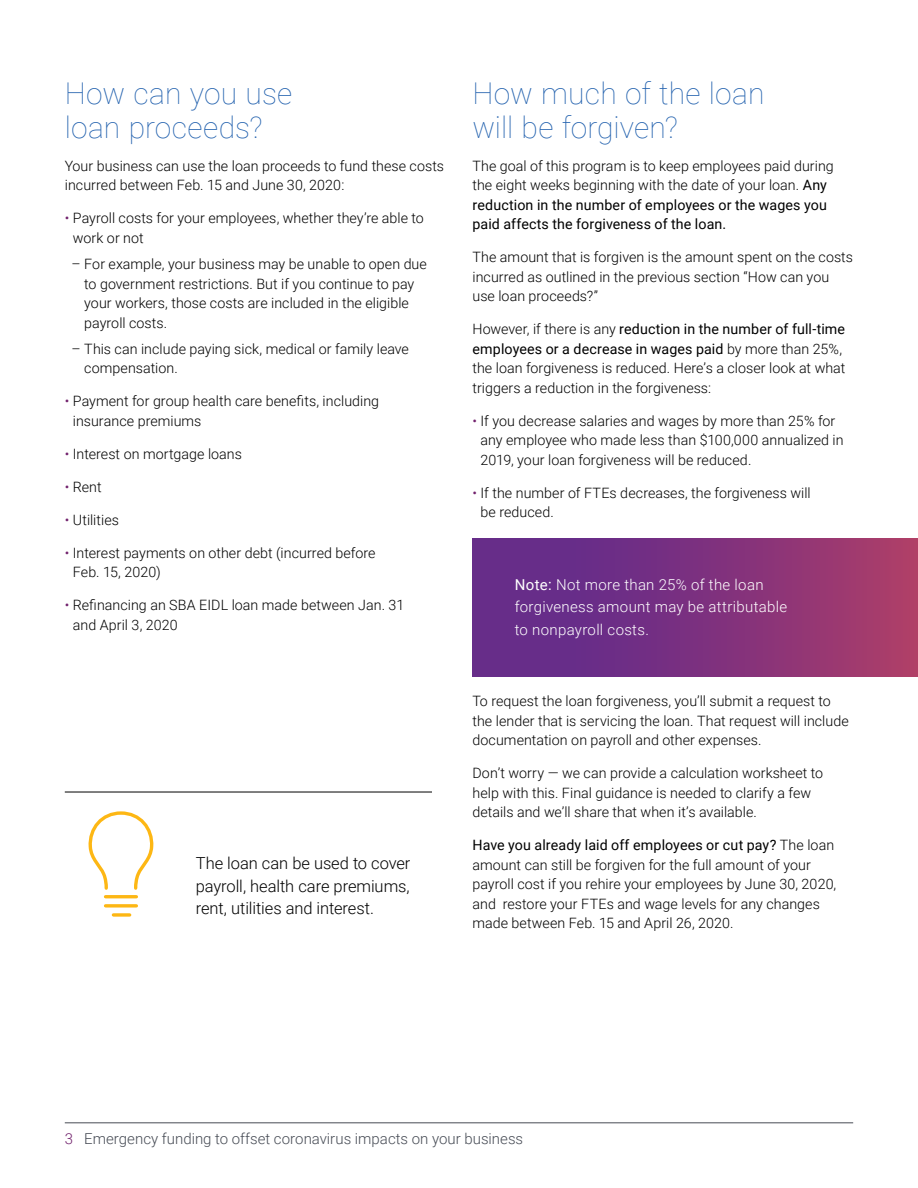
<style>
.page{position:relative;width:918px;height:1188px;background:#fff}
.page>*{position:absolute;margin:0;border:0;box-sizing:border-box;transform-origin:0 0}
.t1{font:100 30px/34.5px "Roboto";letter-spacing:.005em;color:#2261ae}
.t2{font:300 16.5px/22.5px "Roboto";letter-spacing:-.005em;color:#000;text-align:justify}
.t3{font:300 15px/22.5px "Roboto";letter-spacing:.02em;color:#fff}
.t4{font:300 15px "Roboto";color:#474c55}
.t5{font:300 14.25px/19.5px "Roboto";letter-spacing:.005em;color:#000}
.s1{color:#72226d}
.s2{font-weight:400}
</style>
<div class="page">
<hr style="left:65px;top:1122px;width:788px;height:1px;background:#474c55">
<div style="left:472px;top:539px;width:446px;height:137px;background:linear-gradient(to right,#582990,#a83c6b)"></div>
<svg style="left:88px;top:811px;width:66px;height:106px"></svg>
<hr style="left:65px;top:792px;width:367px;height:1px;background:#000">
<h1 class="t1" style="left:65px;top:74px;width:229px">How can you use loan proceeds?</h1>
<p class="t5" style="left:65px;top:156px;width:381px">Your business can use the loan proceeds to fund these costs incurred between Feb. 15 and June 30, 2020:</p>
<p class="t5" style="left:73px;top:208px;width:353px;text-indent:-8px"><span class="s1">•</span> Payroll costs for your employees, whether they’re able to work or not</p>
<p class="t5" style="left:84px;top:254px;width:344px;text-indent:-13px">– For example, your business may be unable to open due to government restrictions. But if you continue to pay your workers, those costs are included in the eligible payroll costs.</p>
<p class="t5" style="left:84px;top:339px;width:326px;text-indent:-13px">– This can include paying sick, medical or family leave compensation.</p>
<p class="t5" style="left:73px;top:391px;width:308px;text-indent:-8px"><span class="s1">•</span> Payment for group health care benefits, including insurance premiums</p>
<p class="t5" style="left:65px;top:444px;width:179px"><span class="s1">•</span> Interest on mortgage loans</p>
<p class="t5" style="left:65px;top:477px;width:38px"><span class="s1">•</span> Rent</p>
<p class="t5" style="left:65px;top:510px;width:56px"><span class="s1">•</span> Utilities</p>
<p class="t5" style="left:73px;top:543px;width:304px;text-indent:-8px"><span class="s1">•</span> Interest payments on other debt (incurred before<br>Feb. 15, 2020)</p>
<p class="t5" style="left:73px;top:595px;width:333px;text-indent:-8px"><span class="s1">•</span> Refinancing an SBA EIDL loan made between Jan. 31 and April 3, 2020</p>
<p class="t2" style="left:196px;top:852px;width:216px">The loan can be used to cover payroll, health care premiums, rent, utilities and interest.</p>
<h1 class="t1" style="left:472px;top:74px;width:293px">How much of the loan will be forgiven?</h1>
<p class="t5" style="left:472px;top:156px;width:363px">The goal of this program is to keep employees paid during the eight weeks beginning with the date of your loan. <span class="s2">Any reduction in the number of employees or the wages you paid affects the forgiveness of the loan.</span></p>
<p class="t5" style="left:472px;top:247px;width:382px">The amount that is forgiven is the amount spent on the costs incurred as outlined in the previous section “How can you use loan proceeds?”</p>
<p class="t5" style="left:472px;top:319px;width:374px">However, if there is any <span class="s2">reduction in the number of full-time employees or a decrease in wages paid</span> by more than 25%, the loan forgiveness is reduced. Here’s a closer look at what triggers a reduction in the forgiveness:</p>
<p class="t5" style="left:481px;top:411px;width:365px;text-indent:-8px"><span class="s1">•</span> If you decrease salaries and wages by more than 25% for any employee who made less than $100,000 annualized in<br>2019, your loan forgiveness will be reduced.</p>
<p class="t5" style="left:481px;top:483px;width:332px;text-indent:-8px"><span class="s1">•</span> If the number of FTEs decreases, the forgiveness will be reduced.</p>
<p class="t3" style="left:515px;top:572px;width:274px"><span class="s2">Note:</span> Not more than 25% of the loan forgiveness amount may be attributable to nonpayroll costs.</p>
<p class="t5" style="left:472px;top:691px;width:378px">To request the loan forgiveness, you’ll submit a request to the lender that is servicing the loan. That request will include documentation on payroll and other expenses.</p>
<p class="t5" style="left:472px;top:763px;width:352px">Don’t worry — we can provide a calculation worksheet to help with this. Final guidance is needed to clarify a few details and we’ll share that when it’s available.</p>
<p class="t5" style="left:472px;top:835px;width:365px"><span class="s2">Have you already laid off employees or cut pay?</span> The loan amount can still be forgiven for the full amount of your payroll cost if you rehire your employees by June 30, 2020, and restore your FTEs and wage levels for any changes made between Feb. 15 and April 26, 2020.</p>
<p class="t4" style="left:65px;top:1128px;width:460px"><span class="s1">3</span> Emergency funding to offset coronavirus impacts on your business</p>
</div>
